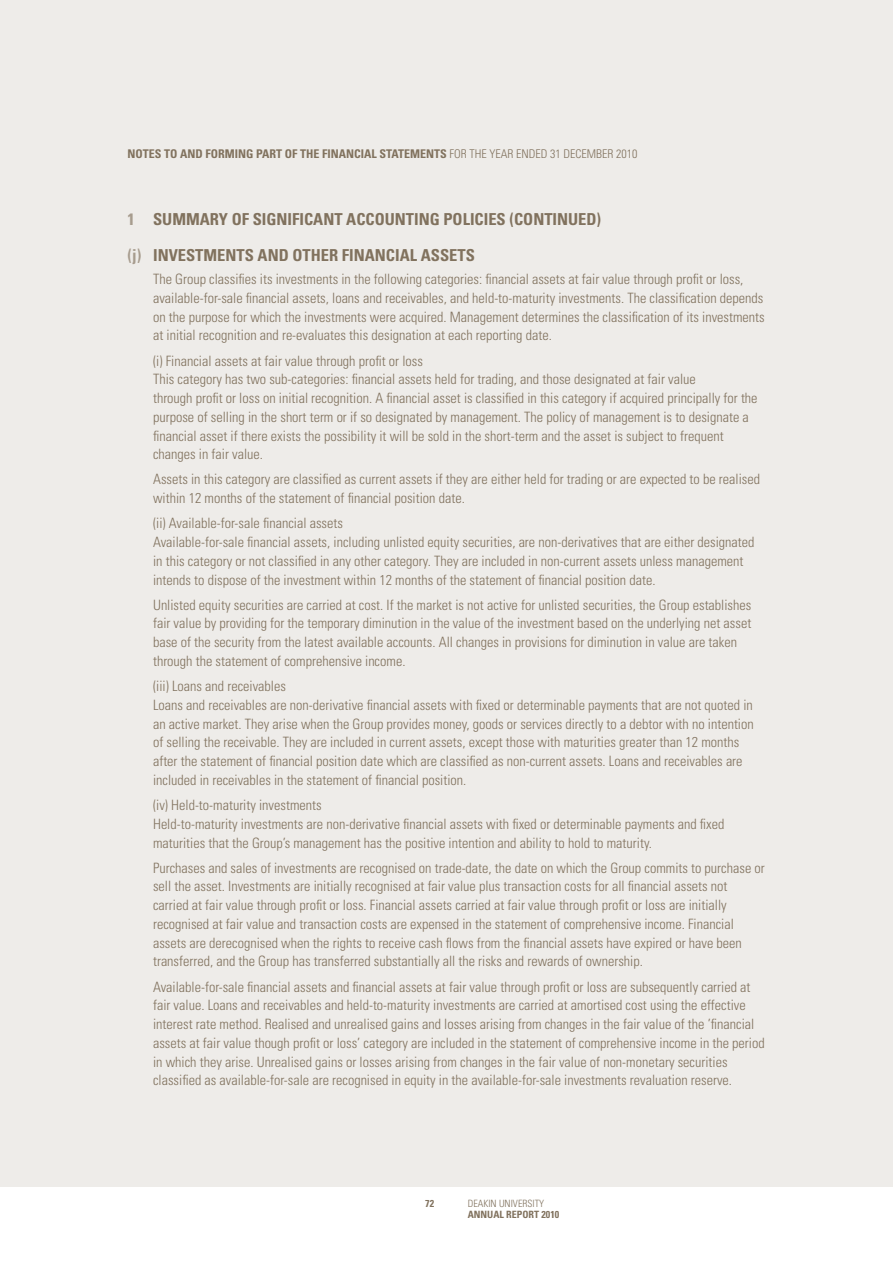
<style>
.page{position:relative;width:893px;height:1263px;background:#fff}
.page>*{position:absolute;margin:0;border:0;box-sizing:border-box;transform-origin:0 0}
.t1{font:700 condensed 16.5px/35.7px "Univers";color:#81725e}
.t2{font:300 condensed 14.25px/18.8px "Univers";color:#81725e}
.t3{font:700 condensed 12px "Univers";color:#81725e}
.t4{font:700 condensed 10.05px "Univers";color:#81725e}
.t5{font:300 condensed 10.05px "Univers";color:#81725e}
.s1{font-weight:300}
.s2{color:#a79c8e}
</style>
<div class="page">
<div style="left:0;top:0;width:893px;height:1186px;background:#eeece9"></div>
<p class="t3" style="left:128px;top:147px;width:511px">NOTES TO AND FORMING PART OF THE FINANCIAL STATEMENTS <span class="s1">FOR THE YEAR ENDED 31 DECEMBER 2010</span></p>
<p class="t1" style="left:128px;top:201px;width:475px"><span class="s2">1</span> SUMMARY OF SIGNIFICANT ACCOUNTING POLICIES (CONTINUED) <span class="s2">(j)</span> INVESTMENTS AND OTHER FINANCIAL ASSETS</p>
<p class="t2" style="left:153px;top:270px;width:613px">The Group classifies its investments in the following categories: financial assets at fair value through profit or loss, available-for-sale financial assets, loans and receivables, and held-to-maturity investments. The classification depends on the purpose for which the investments were acquired. Management determines the classification of its investments at initial recognition and re-evaluates this designation at each reporting date.</p>
<p class="t2" style="left:153px;top:351px;width:606px">(i) Financial assets at fair value through profit or loss<br>This category has two sub-categories: financial assets held for trading, and those designated at fair value<br>through profit or loss on initial recognition. A financial asset is classified in this category if acquired principally for the purpose of selling in the short term or if so designated by management. The policy of management is to designate a financial asset if there exists the possibility it will be sold in the short-term and the asset is subject to frequent changes in fair value.</p>
<p class="t2" style="left:153px;top:470px;width:608px">Assets in this category are classified as current assets if they are either held for trading or are expected to be realised within 12 months of the statement of financial position date.</p>
<p class="t2" style="left:153px;top:514px;width:603px">(ii) Available-for-sale financial assets<br>Available-for-sale financial assets, including unlisted equity securities, are non-derivatives that are either designated in this category or not classified in any other category. They are included in non-current assets unless management intends to dispose of the investment within 12 months of the statement of financial position date.</p>
<p class="t2" style="left:153px;top:595px;width:600px">Unlisted equity securities are carried at cost. If the market is not active for unlisted securities, the Group establishes fair value by providing for the temporary diminution in the value of the investment based on the underlying net asset base of the security from the latest available accounts. All changes in provisions for diminution in value are taken through the statement of comprehensive income.</p>
<p class="t2" style="left:153px;top:676px;width:602px">(iii) Loans and receivables<br>Loans and receivables are non-derivative financial assets with fixed or determinable payments that are not quoted in an active market. They arise when the Group provides money, goods or services directly to a debtor with no intention of selling the receivable. They are included in current assets, except those with maturities greater than 12 months after the statement of financial position date which are classified as non-current assets. Loans and receivables are included in receivables in the statement of financial position.</p>
<p class="t2" style="left:153px;top:795px;width:573px">(iv) Held-to-maturity investments<br>Held-to-maturity investments are non-derivative financial assets with fixed or determinable payments and fixed maturities that the Group’s management has the positive intention and ability to hold to maturity.</p>
<p class="t2" style="left:153px;top:858px;width:613px">Purchases and sales of investments are recognised on trade-date, the date on which the Group commits to purchase or sell the asset. Investments are initially recognised at fair value plus transaction costs for all financial assets not carried at fair value through profit or loss. Financial assets carried at fair value through profit or loss are initially recognised at fair value and transaction costs are expensed in the statement of comprehensive income. Financial assets are derecognised when the rights to receive cash flows from the financial assets have expired or have been transferred, and the Group has transferred substantially all the risks and rewards of ownership.</p>
<p class="t2" style="left:153px;top:977px;width:613px">Available-for-sale financial assets and financial assets at fair value through profit or loss are subsequently carried at fair value. Loans and receivables and held-to-maturity investments are carried at amortised cost using the effective interest rate method. Realised and unrealised gains and losses arising from changes in the fair value of the ’financial assets at fair value though profit or loss’ category are included in the statement of comprehensive income in the period in which they arise. Unrealised gains or losses arising from changes in the fair value of non-monetary securities classified as available-for-sale are recognised in equity in the available-for-sale investments revaluation reserve.</p>
<p class="t4" style="left:425px;top:1197px;width:10px">72</p>
<p class="t5" style="left:468px;top:1198px;width:78px">DEAKIN UNIVERSITY</p>
<p class="t4" style="left:468px;top:1208px;width:93px">ANNUAL REPORT 2010</p>
</div>
